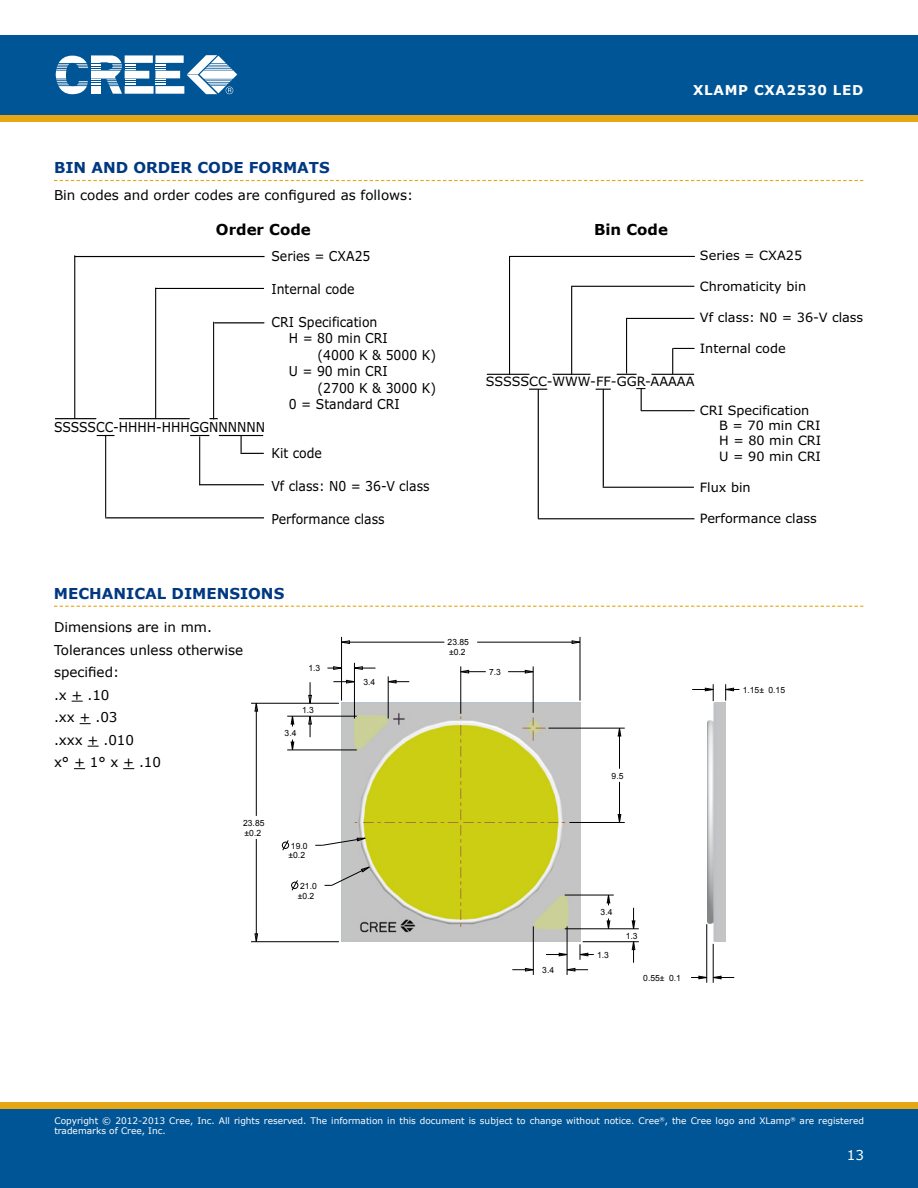
<style>
.page{position:relative;width:918px;height:1188px;background:#fff}
.page>*{position:absolute;margin:0;border:0;box-sizing:border-box;transform-origin:0 0}
.t1{font:700 15px "Verdana";color:#003882}
.t2{font:700 15px "Verdana";color:#000}
.t3{font:13.65px "Verdana";color:#000;scale:.91 1}
.t4{font:13.5px/22.5px "Verdana";color:#000}
.t5{font:700 13.5px "Verdana";letter-spacing:.05em;color:#fff}
.t6{font:13.5px "Verdana";color:#fff}
.t7{font:12.9px/15.5px "Verdana";color:#000}
.t8{font:9px/10.8px "Verdana";color:#fff}
.t9{font:8.55px/9.9px "Arial";color:#000}
.t10{font:6.45px "Arial";color:#000;scale:1.25 1}
</style>
<div class="page">
<div style="left:0;top:115px;width:918px;height:7px;background:#e7a614"></div>
<div style="left:0;top:35px;width:918px;height:80px;background:#005596"></div>
<svg style="left:56px;top:55px;width:181px;height:39px"></svg>
<div style="left:0;top:1108px;width:918px;height:80px;background:#005596"></div>
<div style="left:0;top:1102px;width:918px;height:6px;background:#e7a614"></div>
<svg style="left:54px;top:180px;width:809px;height:1px"></svg>
<svg style="left:54px;top:606px;width:809px;height:1px"></svg>
<svg style="left:97px;top:435px;width:17px;height:1px"></svg>
<hr style="left:105px;top:435px;width:1px;height:82px;background:#000">
<hr style="left:105px;top:517px;width:159px;height:1px;background:#000">
<hr style="left:213px;top:322px;width:1px;height:97px;background:#000">
<hr style="left:214px;top:322px;width:50px;height:1px;background:#000">
<hr style="left:199px;top:436px;width:1px;height:49px;background:#000">
<hr style="left:199px;top:484px;width:65px;height:1px;background:#000">
<hr style="left:155px;top:288px;width:1px;height:131px;background:#000">
<hr style="left:155px;top:288px;width:109px;height:1px;background:#000">
<hr style="left:55px;top:418px;width:41px;height:1px;background:#000">
<hr style="left:74px;top:255px;width:1px;height:164px;background:#000">
<hr style="left:75px;top:256px;width:189px;height:1px;background:#000">
<svg style="left:190px;top:435px;width:19px;height:1px"></svg>
<hr style="left:219px;top:435px;width:44px;height:1px;background:#000">
<hr style="left:119px;top:418px;width:71px;height:1px;background:#000">
<svg style="left:240px;top:435px;width:24px;height:19px"></svg>
<svg style="left:617px;top:374px;width:20px;height:1px"></svg>
<svg style="left:529px;top:389px;width:18px;height:1px"></svg>
<hr style="left:538px;top:389px;width:1px;height:129px;background:#000">
<hr style="left:538px;top:518px;width:156px;height:1px;background:#000">
<hr style="left:626px;top:318px;width:68px;height:1px;background:#000">
<svg style="left:672px;top:348px;width:22px;height:26px"></svg>
<hr style="left:603px;top:389px;width:1px;height:98px;background:#000">
<hr style="left:603px;top:487px;width:91px;height:1px;background:#000">
<hr style="left:571px;top:286px;width:1px;height:88px;background:#000">
<hr style="left:571px;top:286px;width:123px;height:1px;background:#000">
<hr style="left:487px;top:374px;width:43px;height:1px;background:#000">
<hr style="left:509px;top:256px;width:1px;height:118px;background:#000">
<hr style="left:510px;top:256px;width:185px;height:1px;background:#000">
<svg style="left:596px;top:389px;width:15px;height:1px"></svg>
<hr style="left:626px;top:319px;width:1px;height:54px;background:#000">
<hr style="left:651px;top:374px;width:43px;height:1px;background:#000">
<hr style="left:552px;top:374px;width:38px;height:1px;background:#000">
<svg style="left:636px;top:388px;width:9px;height:23px"></svg>
<hr style="left:642px;top:410px;width:53px;height:1px;background:#000">
<div style="left:342px;top:703px;width:238px;height:238px;background:#c4c4c4"></div>
<img style="left:707px;top:703px;width:19px;height:238px">
<svg style="left:342px;top:641px;width:8px;height:3px"></svg>
<svg style="left:572px;top:641px;width:8px;height:3px"></svg>
<svg style="left:255px;top:704px;width:3px;height:7px"></svg>
<svg style="left:255px;top:934px;width:3px;height:7px"></svg>
<svg style="left:618px;top:729px;width:3px;height:7px"></svg>
<svg style="left:618px;top:814px;width:3px;height:8px"></svg>
<svg style="left:282px;top:840px;width:7px;height:10px"></svg>
<svg style="left:291px;top:880px;width:7px;height:11px"></svg>
<hr style="left:256px;top:703px;width:1px;height:113px;background:#000">
<hr style="left:256px;top:839px;width:1px;height:103px;background:#000">
<svg style="left:291px;top:717px;width:3px;height:9px"></svg>
<svg style="left:291px;top:740px;width:3px;height:10px"></svg>
<svg style="left:309px;top:682px;width:3px;height:21px"></svg>
<svg style="left:512px;top:968px;width:21px;height:3px"></svg>
<svg style="left:568px;top:968px;width:20px;height:3px"></svg>
<svg style="left:546px;top:953px;width:21px;height:3px"></svg>
<hr style="left:341px;top:637px;width:1px;height:64px;background:#000">
<hr style="left:251px;top:941px;width:88px;height:1px;background:#000">
<hr style="left:583px;top:941px;width:56px;height:1px;background:#000">
<hr style="left:354px;top:663px;width:1px;height:56px;background:#000">
<hr style="left:565px;top:929px;width:74px;height:1px;background:#000">
<hr style="left:388px;top:676px;width:1px;height:43px;background:#000">
<hr style="left:565px;top:895px;width:49px;height:1px;background:#000">
<hr style="left:461px;top:666px;width:1px;height:48px;background:#000">
<hr style="left:569px;top:822px;width:56px;height:1px;background:#000">
<hr style="left:533px;top:666px;width:1px;height:47px;background:#000">
<hr style="left:533px;top:926px;width:1px;height:49px;background:#000">
<hr style="left:287px;top:750px;width:70px;height:1px;background:#000">
<hr style="left:548px;top:728px;width:77px;height:1px;background:#000">
<hr style="left:567px;top:926px;width:1px;height:49px;background:#000">
<hr style="left:287px;top:716px;width:70px;height:1px;background:#000">
<svg style="left:580px;top:944px;width:14px;height:16px"></svg>
<hr style="left:580px;top:637px;width:1px;height:64px;background:#000">
<hr style="left:251px;top:703px;width:88px;height:1px;background:#000">
<svg style="left:333px;top:680px;width:22px;height:3px"></svg>
<svg style="left:388px;top:680px;width:21px;height:3px"></svg>
<svg style="left:607px;top:895px;width:3px;height:10px"></svg>
<svg style="left:607px;top:918px;width:3px;height:11px"></svg>
<hr style="left:619px;top:728px;width:1px;height:41px;background:#000">
<hr style="left:619px;top:782px;width:1px;height:40px;background:#000">
<svg style="left:632px;top:941px;width:3px;height:22px"></svg>
<svg style="left:632px;top:908px;width:3px;height:21px"></svg>
<svg style="left:508px;top:670px;width:25px;height:3px"></svg>
<svg style="left:461px;top:670px;width:25px;height:3px"></svg>
<svg style="left:327px;top:667px;width:14px;height:3px"></svg>
<svg style="left:354px;top:667px;width:21px;height:3px"></svg>
<hr style="left:477px;top:642px;width:103px;height:1px;background:#000">
<hr style="left:342px;top:642px;width:102px;height:1px;background:#000">
<svg style="left:691px;top:976px;width:15px;height:3px"></svg>
<svg style="left:714px;top:976px;width:20px;height:3px"></svg>
<hr style="left:706px;top:924px;width:1px;height:59px;background:#000">
<hr style="left:713px;top:944px;width:1px;height:39px;background:#000">
<svg style="left:692px;top:684px;width:22px;height:17px"></svg>
<svg style="left:725px;top:684px;width:14px;height:17px"></svg>
<svg style="left:309px;top:715px;width:258px;height:214px;background:#ced06a"></svg>
<p class="t5" style="left:693px;top:82px;width:172px">XLAMP CXA2530 LED</p>
<p class="t1" style="left:54px;top:158px;width:277px">BIN AND ORDER CODE FORMATS</p>
<p class="t4" style="left:54px;top:184px;width:361px">Bin codes and order codes are configured as follows:</p>
<p class="t2" style="left:54px;top:220px;width:45px">O</p>
<p class="t2" style="left:229px;top:220px;width:126px">RDER CODE B</p>
<p class="t2" style="left:605px;top:220px;width:64px">IN CODE</p>
<p class="t3" style="left:271px;top:247px;width:110px">Series = CXA25</p>
<p class="t3" style="left:271px;top:280px;width:93px">Internal code</p>
<p class="t3" style="left:271px;top:313px;width:118px">CRI Specification</p>
<p class="t3" style="left:289px;top:330px;width:110px">H = 80 min CRI</p>
<p class="t3" style="left:318px;top:346px;width:132px">(4000 K &amp; 5000 K)</p>
<p class="t3" style="left:289px;top:363px;width:110px">U = 90 min CRI</p>
<p class="t3" style="left:318px;top:379px;width:132px">(2700 K &amp; 3000 K)</p>
<p class="t3" style="left:289px;top:395px;width:123px">0 = Standard CRI</p>
<p class="t3" style="left:271px;top:445px;width:57px">Kit code</p>
<p class="t3" style="left:271px;top:478px;width:175px">Vf class: N0 = 36-V class</p>
<p class="t3" style="left:271px;top:511px;width:126px">Performance class</p>
<p class="t10" style="left:301px;top:398px;width:5px">6</p>
<p class="t3" style="left:54px;top:419px;width:234px">SSSSSCC-HHHH-HHHGGNNNNNN</p>
<p class="t7" style="left:700px;top:247px;width:104px">Series = CXA25</p>
<p class="t7" style="left:700px;top:278px;width:108px">Chromaticity bin</p>
<p class="t7" style="left:700px;top:309px;width:165px">Vf class: N0 = 36-V class</p>
<p class="t7" style="left:700px;top:340px;width:87px">Internal code</p>
<p class="t7" style="left:486px;top:374px;width:210px">SSSSSCC-WWW-FF-GGR-AAAAA</p>
<p class="t7" style="left:719px;top:402px;width:104px;text-indent:-19px">CRI Specification<br>B = 70 min CRI<br>H = 80 min CRI<br>U = 90 min CRI</p>
<p class="t7" style="left:700px;top:479px;width:52px">Flux bin</p>
<p class="t7" style="left:700px;top:510px;width:119px">Performance class</p>
<p class="t1" style="left:54px;top:584px;width:232px">M ECHANICAL DIMENSIONS</p>
<p class="t4" style="left:54px;top:616px;width:191px">Dimensions are in mm.<br>Tolerances unless otherwise specified:<br>.x + .10<br>.xx + .03<br>.xxx + .010<br>x° + 1° x + .10</p>
<p class="t9" style="left:308px;top:663px;width:13px">1.3</p>
<p class="t9" style="left:302px;top:705px;width:13px">1.3</p>
<p class="t9" style="left:285px;top:728px;width:13px">3.4</p>
<p class="t9" style="left:243px;top:818px;width:23px">23.85 ±0.2</p>
<p class="t9" style="left:289px;top:841px;width:21px">19.0 ±0.2</p>
<p class="t9" style="left:298px;top:881px;width:21px">21.0 ±0.2</p>
<p class="t9" style="left:363px;top:677px;width:13px">3.4</p>
<p class="t9" style="left:448px;top:638px;width:23px">23.85 ±0.2</p>
<p class="t9" style="left:489px;top:667px;width:13px">7.3</p>
<p class="t9" style="left:612px;top:771px;width:13px">9.5</p>
<p class="t9" style="left:542px;top:965px;width:13px">3.4</p>
<p class="t9" style="left:601px;top:907px;width:13px">3.4</p>
<p class="t9" style="left:597px;top:950px;width:13px">1.3</p>
<p class="t9" style="left:626px;top:931px;width:13px">1.3</p>
<p class="t9" style="left:643px;top:973px;width:39px">0.55± 0.1</p>
<p class="t9" style="left:743px;top:685px;width:44px">1.15± 0.15</p>
<p class="t8" style="left:54px;top:1115px;width:811px">Copyright © 2012-2013 Cree, Inc. All rights reserved. The information in this document is subject to change without notice. Cree<sup>®</sup>, the Cree logo and XLamp<sup>®</sup> are registered trademarks of Cree, Inc.</p>
<p class="t6" style="left:847px;top:1146px;width:19px">13</p>
</div>
